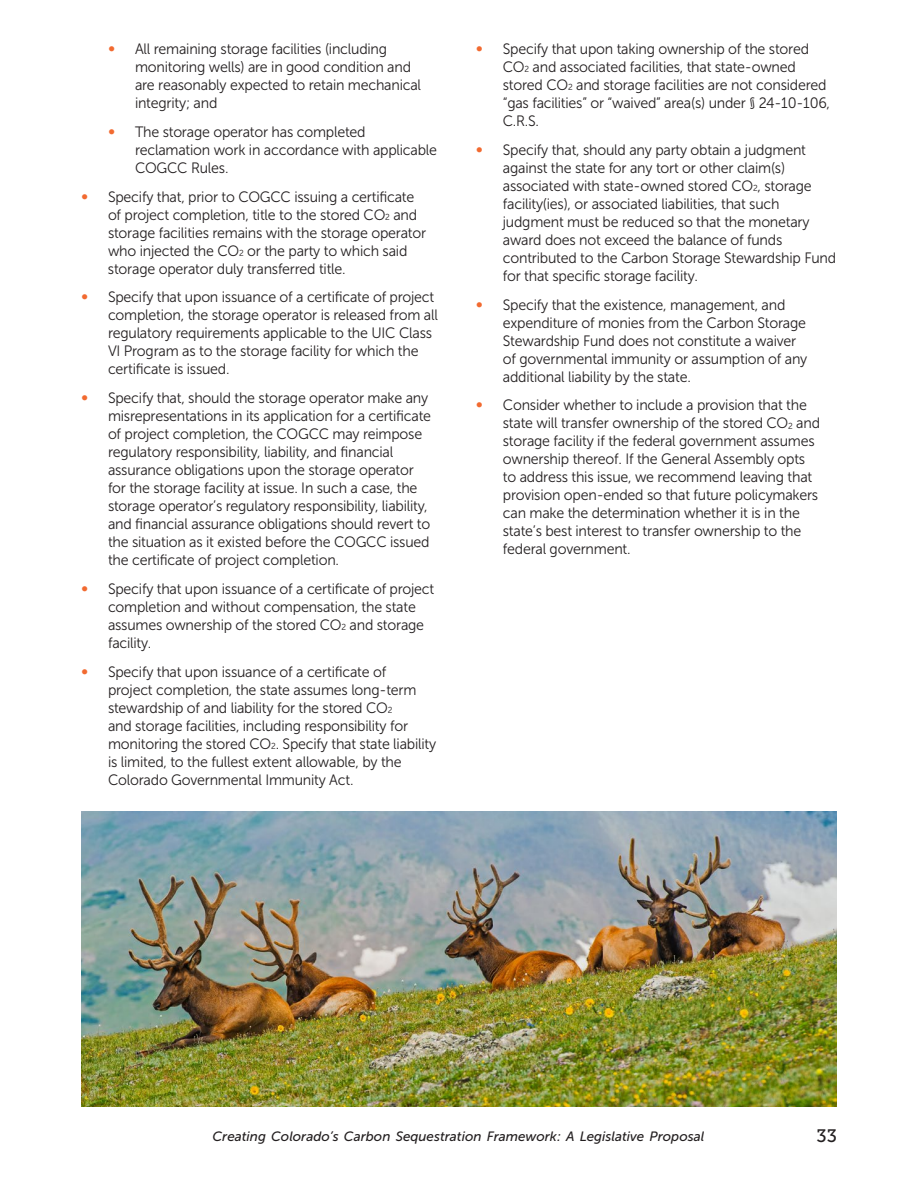
<style>
.page{position:relative;width:918px;height:1188px;background:#fff}
.page>*{position:absolute;margin:0;border:0;box-sizing:border-box;transform-origin:0 0}
.t1{font:18px "Museo Slab 500";color:#231f20}
.t2{font:15px/18px "Museo Sans 300";letter-spacing:-.015em;color:#231f20;scale:.95 1}
.t3{font:italic 13.5px "Museo Sans 500";color:#231f20}
.s1{font-size:18px;color:#f26a30}
.s2{font-size:8.7px}
</style>
<div class="page">
<img style="left:81px;top:811px;width:756px;height:296px">
<p class="t2" style="left:135px;top:40px;width:303px;text-indent:-27px"><span class="s1">•</span> All remaining storage facilities (including monitoring wells) are in good condition and are reasonably expected to retain mechanical integrity; and</p>
<p class="t2" style="left:135px;top:123px;width:320px;text-indent:-27px"><span class="s1">•</span> The storage operator has completed reclamation work in accordance with applicable<br>COGCC Rules.</p>
<p class="t2" style="left:108px;top:188px;width:337px;text-indent:-27px"><span class="s1">•</span> Specify that, prior to COGCC issuing a certificate of project completion, title to the stored CO<span class="s2">2</span> and storage facilities remains with the storage operator who injected the CO<span class="s2">2</span> or the party to which said storage operator duly transferred title.</p>
<p class="t2" style="left:108px;top:288px;width:349px;text-indent:-27px"><span class="s1">•</span> Specify that upon issuance of a certificate of project completion, the storage operator is released from all regulatory requirements applicable to the UIC Class VI Program as to the storage facility for which the certificate is issued.</p>
<p class="t2" style="left:108px;top:389px;width:342px;text-indent:-27px"><span class="s1">•</span> Specify that, should the storage operator make any misrepresentations in its application for a certificate of project completion, the COGCC may reimpose regulatory responsibility, liability, and financial assurance obligations upon the storage operator for the storage facility at issue. In such a case, the storage operator’s regulatory responsibility, liability, and financial assurance obligations should revert to the situation as it existed before the COGCC issued the certificate of project completion.</p>
<p class="t2" style="left:108px;top:580px;width:345px;text-indent:-27px"><span class="s1">•</span> Specify that upon issuance of a certificate of project completion and without compensation, the state assumes ownership of the stored CO<span class="s2">2</span> and storage facility.</p>
<p class="t2" style="left:108px;top:663px;width:347px;text-indent:-27px"><span class="s1">•</span> Specify that upon issuance of a certificate of<br>project completion, the state assumes long-term stewardship of and liability for the stored CO<span class="s2">2<br></span>and storage facilities, including responsibility for monitoring the stored CO<span class="s2">2</span>. Specify that state liability is limited, to the fullest extent allowable, by the Colorado Governmental Immunity Act.</p>
<p class="t2" style="left:503px;top:40px;width:346px;text-indent:-27px"><span class="s1">•</span> Specify that upon taking ownership of the stored CO<span class="s2">2</span> and associated facilities, that state-owned stored CO<span class="s2">2</span> and storage facilities are not considered “gas facilities” or “waived” area(s) under § 24-10-106, C.R.S.</p>
<p class="t2" style="left:503px;top:141px;width:352px;text-indent:-27px"><span class="s1">•</span> Specify that, should any party obtain a judgment against the state for any tort or other claim(s) associated with state-owned stored CO<span class="s2">2</span>, storage facility(ies), or associated liabilities, that such judgment must be reduced so that the monetary award does not exceed the balance of funds contributed to the Carbon Storage Stewardship Fund for that specific storage facility.</p>
<p class="t2" style="left:503px;top:296px;width:322px;text-indent:-27px"><span class="s1">•</span> Specify that the existence, management, and expenditure of monies from the Carbon Storage Stewardship Fund does not constitute a waiver of governmental immunity or assumption of any additional liability by the state.</p>
<p class="t2" style="left:503px;top:396px;width:335px;text-indent:-27px"><span class="s1">•</span> Consider whether to include a provision that the state will transfer ownership of the stored CO<span class="s2">2</span> and storage facility if the federal government assumes ownership thereof. If the General Assembly opts to address this issue, we recommend leaving that provision open-ended so that future policymakers can make the determination whether it is in the state’s best interest to transfer ownership to the federal government.</p>
<p class="t3" style="left:213px;top:1129px;width:493px">Creating Colorado’s Carbon Sequestration Framework: A Legislative Proposal</p>
<p class="t1" style="left:816px;top:1125px;width:22px">33</p>
</div>
